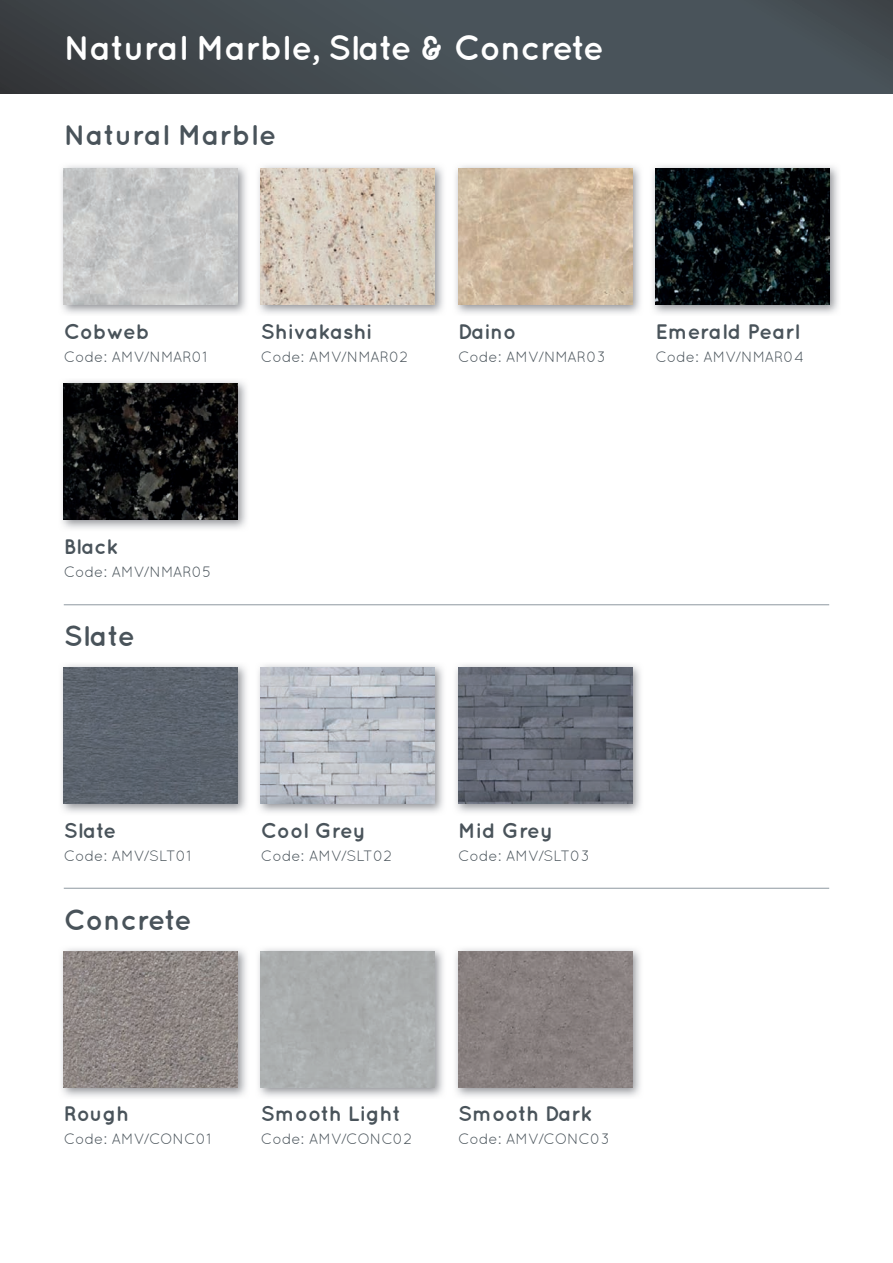
<style>
.page{position:relative;width:893px;height:1263px;background:#fff}
.page>*{position:absolute;margin:0;border:0;box-sizing:border-box;transform-origin:0 0}
.t1{font:700 34.5px "Quicksand";letter-spacing:-.02em;color:#fff}
.t2{font:700 28.5px "Quicksand";color:#49535a}
.t3{font:700 21px "Quicksand";color:#49535a}
.t4{font:15px "Quicksand";color:#49535a}
</style>
<div class="page">
<svg style="left:0;top:0;width:893px;height:94px;background:#444c52"></svg>
<img style="left:61px;top:165px;width:186px;height:149px">
<img style="left:64px;top:168px;width:174px;height:136px">
<img style="left:258px;top:165px;width:186px;height:149px">
<img style="left:261px;top:168px;width:174px;height:136px">
<img style="left:455px;top:165px;width:186px;height:149px">
<img style="left:458px;top:168px;width:174px;height:136px">
<img style="left:652px;top:165px;width:187px;height:149px">
<img style="left:655px;top:168px;width:174px;height:136px">
<img style="left:61px;top:380px;width:186px;height:149px">
<img style="left:64px;top:384px;width:174px;height:136px">
<hr style="left:64px;top:604px;width:765px;height:1px;background:#9ba4ab">
<hr style="left:64px;top:888px;width:765px;height:1px;background:#9ba4ab">
<img style="left:61px;top:664px;width:186px;height:149px">
<img style="left:64px;top:668px;width:174px;height:136px">
<img style="left:61px;top:948px;width:186px;height:149px">
<img style="left:64px;top:951px;width:174px;height:136px">
<img style="left:258px;top:664px;width:186px;height:149px">
<img style="left:261px;top:668px;width:174px;height:136px">
<img style="left:258px;top:948px;width:186px;height:149px">
<div style="left:261px;top:951px;width:174px;height:136px;background:#abaeae"></div>
<img style="left:455px;top:664px;width:186px;height:149px">
<img style="left:458px;top:668px;width:174px;height:136px">
<img style="left:455px;top:948px;width:186px;height:149px">
<img style="left:458px;top:951px;width:174px;height:136px">
<h1 class="t1" style="left:64px;top:28px;width:542px">Natural Marble, Slate &amp; Concrete</h1>
<h2 class="t2" style="left:64px;top:118px;width:214px">Natural Marble</h2>
<h3 class="t3" style="left:64px;top:319px;width:88px">Cobweb</h3>
<p class="t4" style="left:64px;top:348px;width:145px">Code: AMV/NMAR01</p>
<h3 class="t3" style="left:261px;top:319px;width:113px">Shivakashi</h3>
<p class="t4" style="left:261px;top:348px;width:149px">Code: AMV/NMAR02</p>
<h3 class="t3" style="left:458px;top:319px;width:60px">Daino</h3>
<p class="t4" style="left:458px;top:348px;width:149px">Code: AMV/NMAR03</p>
<h3 class="t3" style="left:655px;top:319px;width:146px">Emerald Pearl</h3>
<p class="t4" style="left:655px;top:348px;width:150px">Code: AMV/NMAR04</p>
<h3 class="t3" style="left:64px;top:534px;width:56px">Black</h3>
<p class="t4" style="left:64px;top:563px;width:149px">Code: AMV/NMAR05</p>
<h2 class="t2" style="left:64px;top:619px;width:73px">Slate</h2>
<h3 class="t3" style="left:64px;top:818px;width:54px">Slate</h3>
<p class="t4" style="left:64px;top:847px;width:129px">Code: AMV/SLT01</p>
<h2 class="t2" style="left:64px;top:903px;width:130px">Concrete</h2>
<h3 class="t3" style="left:261px;top:818px;width:106px">Cool Grey</h3>
<p class="t4" style="left:261px;top:847px;width:133px">Code: AMV/SLT02</p>
<h3 class="t3" style="left:458px;top:818px;width:96px">Mid Grey</h3>
<p class="t4" style="left:458px;top:847px;width:133px">Code: AMV/SLT03</p>
<h3 class="t3" style="left:64px;top:1101px;width:67px">Rough</h3>
<p class="t4" style="left:64px;top:1130px;width:149px">Code: AMV/CONC01</p>
<h3 class="t3" style="left:261px;top:1101px;width:141px">Smooth Light</h3>
<p class="t4" style="left:261px;top:1130px;width:153px">Code: AMV/CONC02</p>
<h3 class="t3" style="left:458px;top:1101px;width:136px">Smooth Dark</h3>
<p class="t4" style="left:458px;top:1130px;width:153px">Code: AMV/CONC03</p>
</div>
